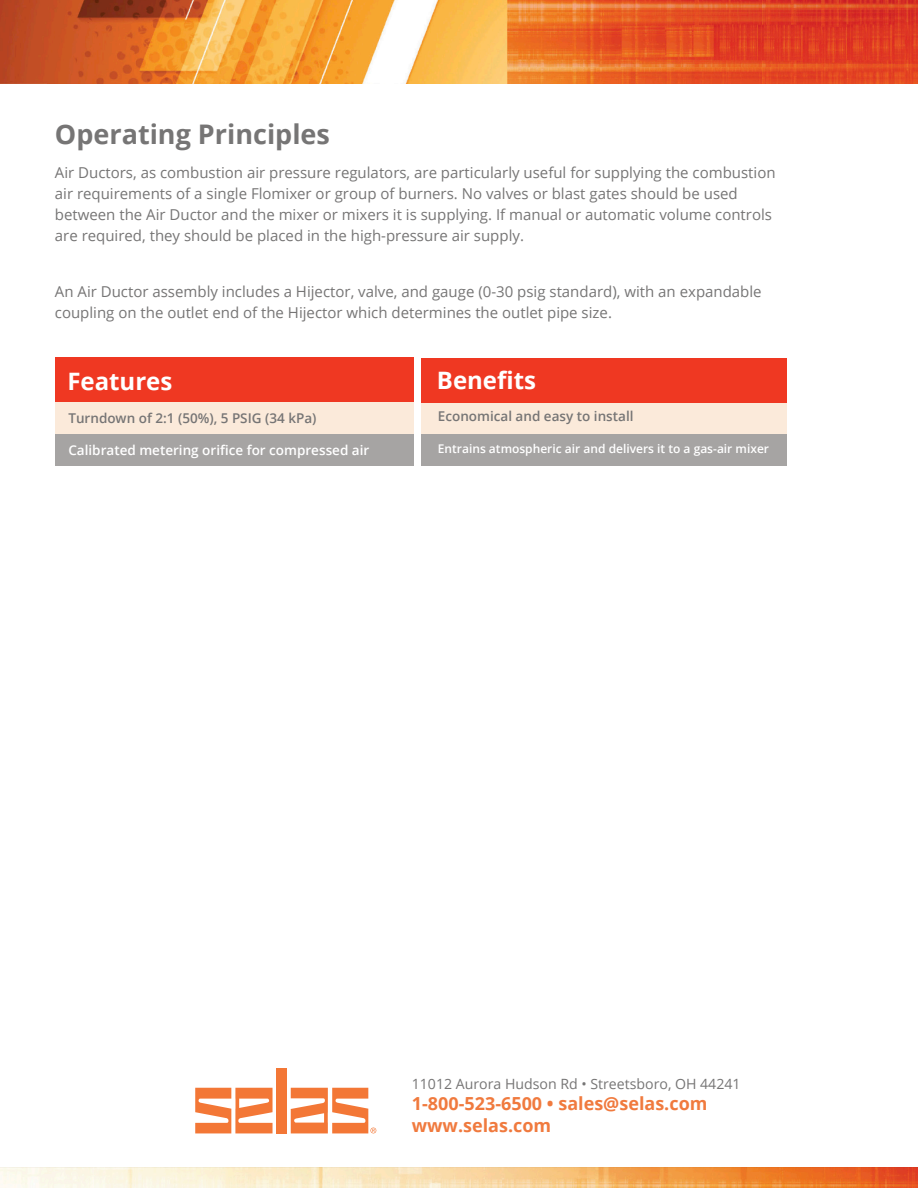
<style>
.page{position:relative;width:918px;height:1188px;background:#fff}
.page>*{position:absolute;margin:0;border:0;box-sizing:border-box;transform-origin:0 0}
.t1{font:700 27px "Open Sans";color:#767575}
.t2{font:700 24px "Open Sans";color:#fff}
.t3{font:700 18px/21.6px "Open Sans";color:#f07a3e}
.t4{font:15px/21px "Open Sans";color:#767575}
.t5{font:14.1px "Open Sans";color:#767575}
.t6{font:600 13.5px "Open Sans";color:#767575}
.t7{font:600 13.5px "Open Sans";color:#fff}
.t8{font:600 12px "Open Sans";color:#fff}
</style>
<div class="page">
<div style="left:55px;top:402px;width:359px;height:32px;background:#fbeada"></div>
<div style="left:421px;top:402px;width:366px;height:33px;background:#fbeada"></div>
<div style="left:55px;top:358px;width:359px;height:44px;background:#ef3822"></div>
<div style="left:55px;top:434px;width:359px;height:32px;background:#a6a4a3"></div>
<div style="left:421px;top:434px;width:366px;height:32px;background:#a6a4a3"></div>
<div style="left:421px;top:358px;width:366px;height:44px;background:#ef3822"></div>
<img style="left:0;top:0;width:918px;height:84px">
<img style="left:0;top:1167px;width:918px;height:21px">
<svg style="left:195px;top:1088px;width:78px;height:45px"></svg>
<div style="left:276px;top:1068px;width:11px;height:65px;background:#f37736"></div>
<svg style="left:291px;top:1088px;width:85px;height:45px"></svg>
<p class="t1" style="left:55px;top:115px;width:277px">Operating Principles</p>
<p class="t4" style="left:55px;top:162px;width:722px">Air Ductors, as combustion air pressure regulators, are particularly useful for supplying the combustion air requirements of a single Flomixer or group of burners. No valves or blast gates should be used between the Air Ductor and the mixer or mixers it is supplying. If manual or automatic volume controls are required, they should be placed in the high-pressure air supply.</p>
<p class="t4" style="left:55px;top:281px;width:708px">An Air Ductor assembly includes a Hijector, valve, and gauge (0-30 psig standard), with an expandable coupling on the outlet end of the Hijector which determines the outlet pipe size.</p>
<p class="t2" style="left:67px;top:365px;width:107px">Features</p>
<p class="t6" style="left:68px;top:409px;width:250px">Turndown of 2:1 (50%), 5 PSIG (34 kPa)</p>
<p class="t7" style="left:68px;top:441px;width:302px">Calibrated metering orifice for compressed air</p>
<p class="t2" style="left:437px;top:363px;width:101px">Benefits</p>
<p class="t6" style="left:438px;top:407px;width:197px">Economical and easy to install</p>
<p class="t8" style="left:438px;top:441px;width:333px">Entrains atmospheric air and delivers it to a gas-air mixer</p>
<p class="t5" style="left:412px;top:1074px;width:330px">11012 Aurora Hudson Rd • Streetsboro, OH 44241</p>
<p class="t3" style="left:412px;top:1093px;width:297px">1-800-523-6500 • sales@selas.com www.selas.com</p>
</div>
